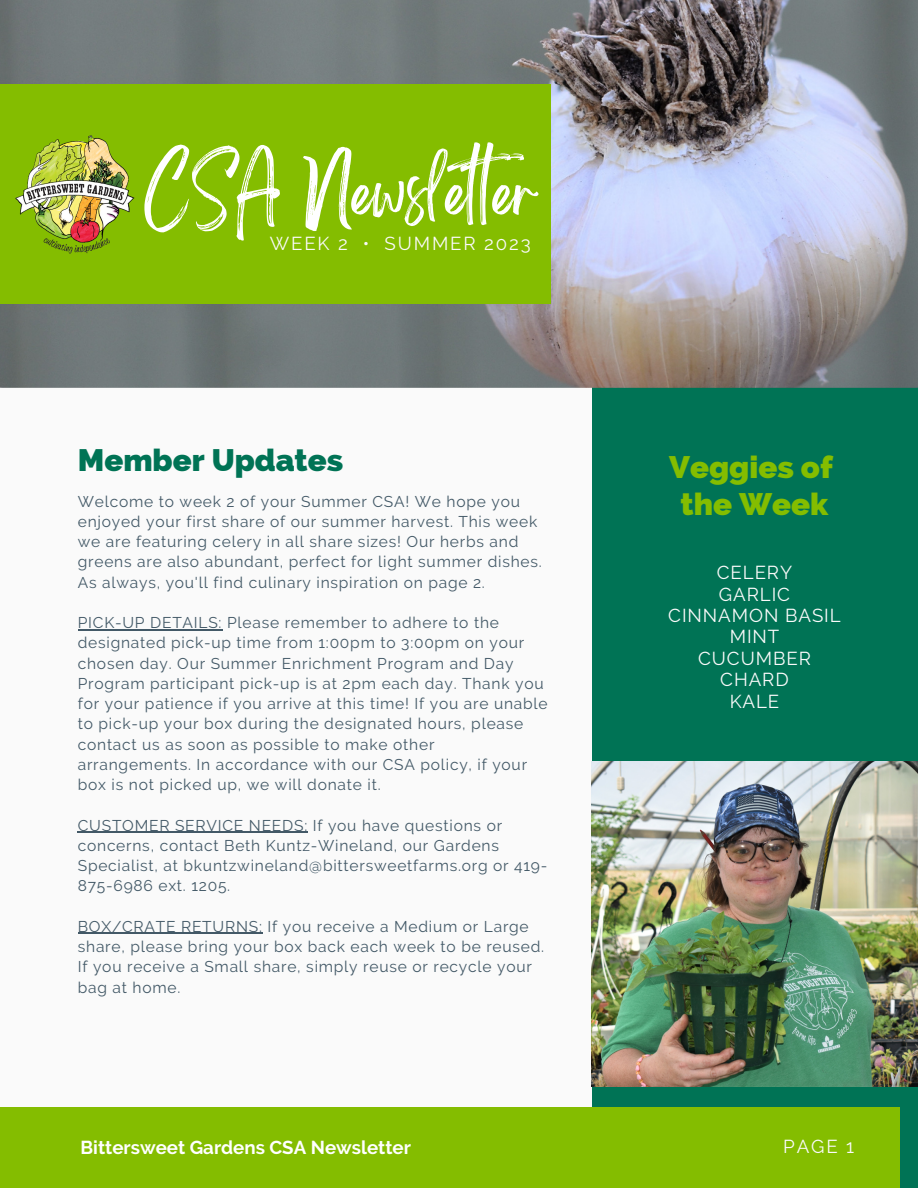
<style>
.page{position:relative;width:918px;height:1188px;background:#fafafa}
.page>*{position:absolute;margin:0;border:0;box-sizing:border-box;transform-origin:0 0}
.t1{font:54.45px "Brightwall";color:#fff}
.t2{font:800 31.2px "Raleway";color:#84bd00}
.t3{font:800 31.2px "Raleway";color:#007355}
.t4{font:18.75px "Raleway";letter-spacing:.05em;color:#fafafa}
.t5{font:700 18.75px "Raleway";color:#fff}
.t6{font:18.75px "Raleway";letter-spacing:.1em;color:#fafafa}
.t7{font:15.6px/20.2px "Raleway";letter-spacing:.05em;color:#435967}
</style>
<div class="page">
<div style="left:593px;top:342px;width:325px;height:846px;background:#007355"></div>
<img style="left:0;top:0;width:918px;height:388px">
<img style="left:592px;top:761px;width:325px;height:326px">
<div style="left:0;top:84px;width:550px;height:219px;background:#84bd00"></div>
<div style="left:0;top:1107px;width:900px;height:81px;background:#84bd00"></div>
<img style="left:15px;top:135px;width:120px;height:119px">
<hr style="left:78px;top:629px;width:144px;height:1px;background:#435967">
<hr style="left:78px;top:832px;width:230px;height:1px;background:#435967">
<hr style="left:78px;top:933px;width:185px;height:1px;background:#435967">
<p class="t1" style="left:144px;top:173px;width:394px">CSA Newsleter</p>
<p class="t6" style="left:270px;top:232px;width:262px">WEEK 2 • SUMMER 2023</p>
<p class="t3" style="left:78px;top:441px;width:267px">Member Updates</p>
<p class="t7" style="left:78px;top:491px;width:465px">Welcome to week 2 of your Summer CSA! We hope you enjoyed your first share of our summer harvest. This week we are featuring celery in all share sizes! Our herbs and greens are also abundant, perfect for light summer dishes.<br>As always, you'll find culinary inspiration on page 2.</p>
<p class="t7" style="left:78px;top:612px;width:471px">PICK-UP DETAILS: Please remember to adhere to the designated pick-up time from 1:00pm to 3:00pm on your chosen day. Our Summer Enrichment Program and Day Program participant pick-up is at 2pm each day. Thank you for your patience if you arrive at this time! If you are unable to pick-up your box during the designated hours, please contact us as soon as possible to make other arrangements. In accordance with our CSA policy, if your box is not picked up, we will donate it.</p>
<p class="t7" style="left:78px;top:815px;width:471px">CUSTOMER SERVICE NEEDS: If you have questions or concerns, contact Beth Kuntz-Wineland, our Gardens Specialist, at bkuntzwineland@bittersweetfarms.org or 419- 875-6986 ext. 1205.</p>
<p class="t7" style="left:78px;top:916px;width:468px">BOX/CRATE RETURNS: If you receive a Medium or Large share, please bring your box back each week to be reused.<br>If you receive a Small share, simply reuse or recycle your bag at home.</p>
<p class="t2" style="left:669px;top:448px;width:165px">Veggies of</p>
<p class="t2" style="left:681px;top:486px;width:149px">the Week</p>
<p class="t4" style="left:717px;top:562px;width:77px">CELERY</p>
<p class="t4" style="left:719px;top:583px;width:73px">GARLIC</p>
<p class="t4" style="left:668px;top:604px;width:174px">CINNAMON BASIL</p>
<p class="t4" style="left:730px;top:626px;width:51px">MINT</p>
<p class="t4" style="left:698px;top:647px;width:114px">CUCUMBER</p>
<p class="t4" style="left:720px;top:669px;width:70px">CHARD</p>
<p class="t4" style="left:730px;top:690px;width:51px">KALE</p>
<p class="t5" style="left:81px;top:1136px;width:332px">Bittersweet Gardens CSA Newsletter</p>
<p class="t4" style="left:783px;top:1135px;width:73px">PAGE 1</p>
</div>
